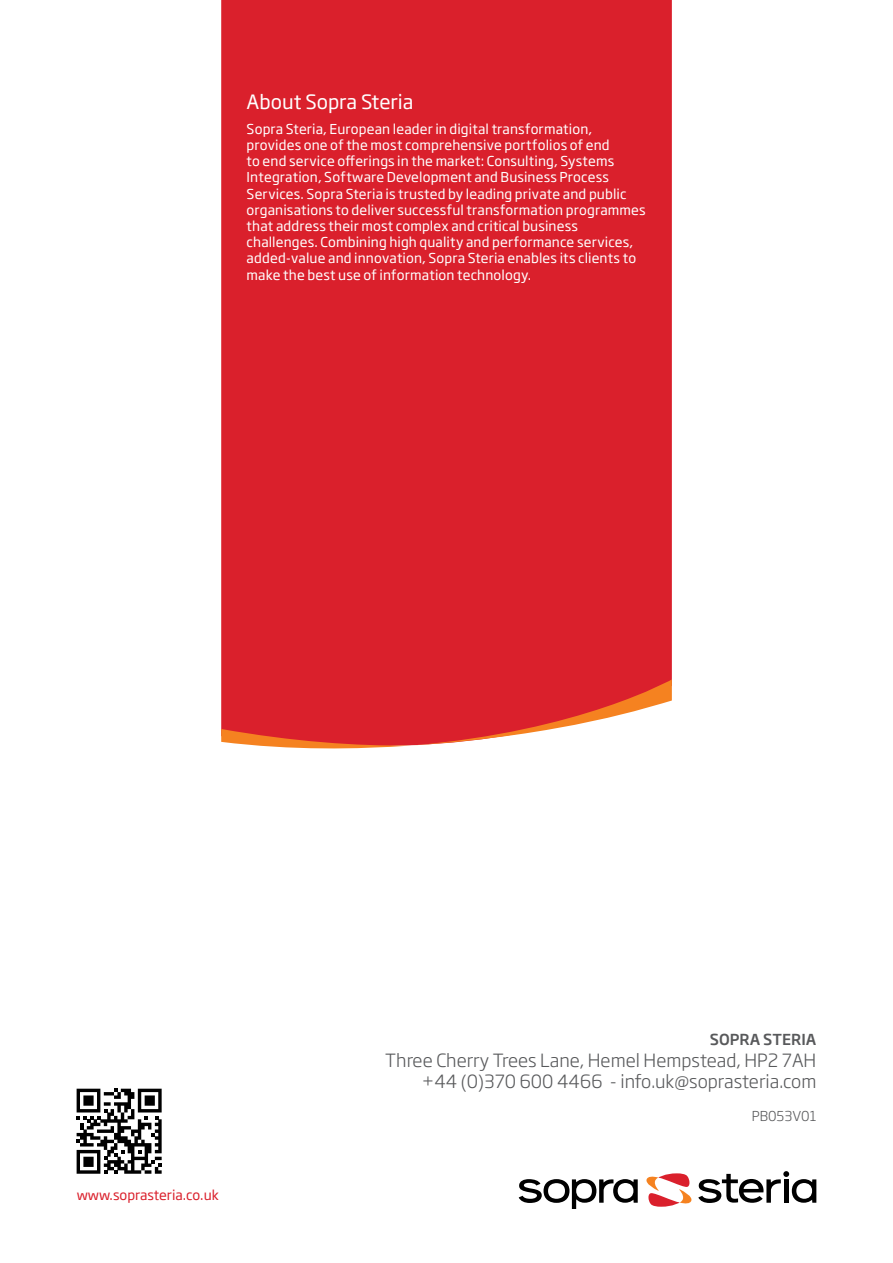
<style>
.page{position:relative;width:893px;height:1263px;background:#fff}
.page>*{position:absolute;margin:0;border:0;box-sizing:border-box;transform-origin:0 0}
.t1{font:19.5px "Soho Gothic Std";letter-spacing:-.005em;color:#fff}
.t2{font:300 18px/21.6px "Soho Gothic Std";color:#58595b;text-align:right}
.t3{font:500 15px "Soho Gothic Std";color:#58595b}
.t4{font:13.5px/16.2px "Soho Gothic Std";letter-spacing:.01em;color:#fff}
.t5{font:13.5px "Soho Gothic Std";color:#da202c}
.t6{font:300 13.5px "Soho Gothic Std";color:#58595b}
</style>
<div class="page">
<svg style="left:77px;top:1089px;width:85px;height:85px"></svg>
<div style="left:221px;top:0;width:451px;height:679px;background:#da202c"></div>
<svg style="left:221px;top:679px;width:451px;height:70px"></svg>
<svg style="left:519px;top:1179px;width:119px;height:30px"></svg>
<svg style="left:646px;top:1171px;width:170px;height:36px"></svg>
<h1 class="t1" style="left:247px;top:90px;width:168px">About Sopra Steria</h1>
<p class="t4" style="left:247px;top:121px;width:401px">Sopra Steria, European leader in digital transformation, provides one of the most comprehensive portfolios of end<br>to end service offerings in the market: Consulting, Systems Integration, Software Development and Business Process Services. Sopra Steria is trusted by leading private and public organisations to deliver successful transformation programmes that address their most complex and critical business challenges. Combining high quality and performance services, added-value and innovation, Sopra Steria enables its clients to make the best use of information technology.</p>
<p class="t5" style="left:77px;top:1186px;width:144px">www.soprasteria.co.uk</p>
<p class="t3" style="left:710px;top:1030px;width:108px">SOPRA STERIA</p>
<h2 class="t2" style="left:385px;top:1049px;width:433px">Three Cherry Trees Lane, Hemel Hempstead, HP2 7AH +44 (0)370 600 4466 - info.uk@soprasteria.com</h2>
<p class="t6" style="left:752px;top:1107px;width:66px">PB053V01</p>
</div>
